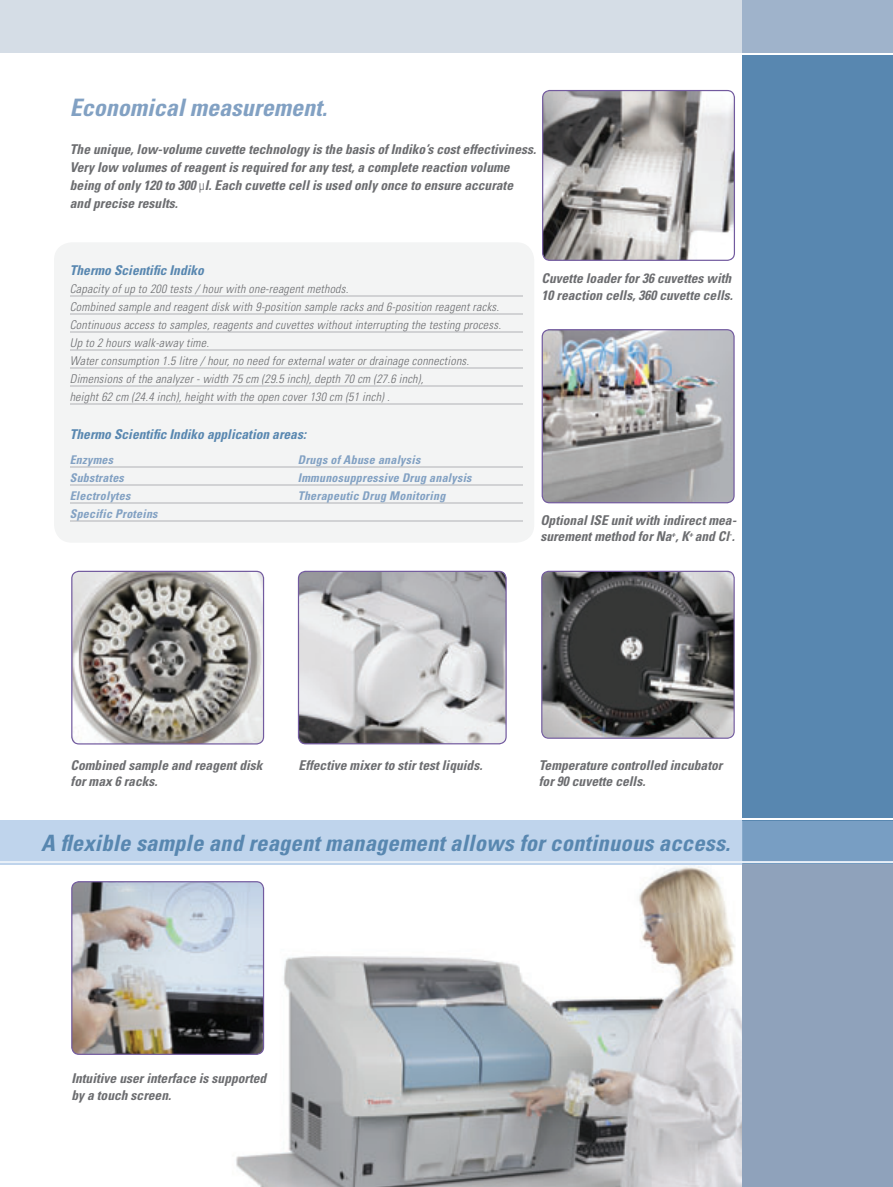
<style>
.page{position:relative;width:893px;height:1187px;background:#fff}
.page>*{position:absolute;margin:0;border:0;box-sizing:border-box;transform-origin:0 0}
.t1{font:italic 700 condensed 24px "Univers LT Std";color:#82a1c3}
.t2{font:italic 700 condensed 22.5px "Univers LT Std";letter-spacing:.01em;color:#5887b0}
.t3{font:italic 700 condensed 13.5px/16.2px "Univers LT Std";color:#6c6d70}
.t4{font:italic 700 condensed 13.5px "Univers LT Std";color:#5887b0}
.t5{font:italic 300 condensed 12px/18px "Univers LT Std";letter-spacing:.02em;color:#6c6d70}
.t6{font:italic 700 condensed 12px "Univers LT Std";letter-spacing:.02em;color:#82a1c3}
.s1{font-weight:300;font-style:normal}
</style>
<div class="page">
<img style="left:221px;top:865px;width:521px;height:321px">
<svg style="left:0;top:820px;width:742px;height:44px"></svg>
<div style="left:742px;top:0;width:151px;height:1186px;background:#5887b0"></div>
<div style="left:742px;top:863px;width:151px;height:323px;background:#8fa2bb"></div>
<div style="left:54px;top:242px;width:480px;height:300px;background:#f3f4f4;border-radius:18px"></div>
<hr style="left:70px;top:295px;width:452px;height:2px;background:#d1d2d4">
<hr style="left:70px;top:313px;width:452px;height:2px;background:#d1d2d4">
<hr style="left:70px;top:331px;width:452px;height:2px;background:#d1d2d4">
<hr style="left:70px;top:349px;width:452px;height:2px;background:#d1d2d4">
<hr style="left:70px;top:367px;width:452px;height:2px;background:#d1d2d4">
<hr style="left:70px;top:385px;width:452px;height:2px;background:#d1d2d4">
<hr style="left:70px;top:403px;width:452px;height:2px;background:#d1d2d4">
<hr style="left:70px;top:466px;width:452px;height:2px;background:#d1d2d4">
<hr style="left:70px;top:484px;width:452px;height:2px;background:#d1d2d4">
<hr style="left:70px;top:502px;width:452px;height:2px;background:#d1d2d4">
<hr style="left:70px;top:520px;width:452px;height:2px;background:#d1d2d4">
<div style="left:0;top:0;width:742px;height:53px;background:#d5dde6"></div>
<div style="left:742px;top:0;width:151px;height:53px;background:#9fb3cb"></div>
<hr style="left:0;top:53px;width:893px;height:2px;background:#fff">
<svg style="left:0;top:821px;width:893px;height:42px;background:#b5cce5"></svg>
<hr style="left:0;top:818px;width:893px;height:1px;background:#fff">
<svg style="left:298px;top:570px;width:209px;height:174px;background:#bebec1"></svg>
<svg style="left:541px;top:570px;width:194px;height:168px;background:#5b5b5c"></svg>
<img style="left:542px;top:329px;width:193px;height:174px">
<svg style="left:542px;top:90px;width:193px;height:171px;background:#acaaaa"></svg>
<img style="left:71px;top:881px;width:193px;height:173px">
<svg style="left:71px;top:570px;width:193px;height:174px;background:#9f9c99"></svg>
<h1 class="t1" style="left:70px;top:92px;width:259px">Economical measurement.</h1>
<p class="t3" style="left:70px;top:140px;width:468px;line-height:18px">The unique, low-volume cuvette technology is the basis of Indiko’s cost effectiviness.<br>Very low volumes of reagent is required for any test, a complete reaction volume being of only 120 to 300 <span class="s1">µ</span>l. Each cuvette cell is used only once to ensure accurate and precise results.</p>
<p class="t4" style="left:70px;top:261px;width:136px">Thermo Scientific Indiko</p>
<p class="t5" style="left:70px;top:279px;width:433px">Capacity of up to 200 tests / hour with one-reagent methods.<br>Combined sample and reagent disk with 9-position sample racks and 6-position reagent racks.<br>Continuous access to samples, reagents and cuvettes without interrupting the testing process.<br>Up to 2 hours walk-away time.<br>Water consumption 1.5 litre / hour, no need for external water or drainage connections.<br>Dimensions of the analyzer - width 75 cm (29.5 inch), depth 70 cm (27.6 inch),<br>height 62 cm (24.4 inch), height with the open cover 130 cm (51 inch) .</p>
<p class="t4" style="left:70px;top:426px;width:238px">Thermo Scientific Indiko application areas:</p>
<p class="t6" style="left:70px;top:452px;width:45px">Enzymes</p>
<p class="t6" style="left:298px;top:452px;width:124px">Drugs of Abuse analysis</p>
<p class="t6" style="left:70px;top:470px;width:56px">Substrates</p>
<p class="t6" style="left:298px;top:470px;width:175px">Immunosuppressive Drug analysis</p>
<p class="t6" style="left:70px;top:488px;width:62px">Electrolytes</p>
<p class="t6" style="left:298px;top:488px;width:149px">Therapeutic Drug Monitoring</p>
<p class="t6" style="left:70px;top:506px;width:89px">Specific Proteins</p>
<p class="t3" style="left:542px;top:270px;width:193px">Cuvette loader for 36 cuvettes with<br>10 reaction cells, 360 cuvette cells.</p>
<p class="t3" style="left:540px;top:512px;width:198px">Optional ISE unit with indirect mea&shy;surement method for Na<sup>+</sup>, K<sup>+</sup> and Cl<sup>-</sup>.</p>
<p class="t3" style="left:71px;top:757px;width:193px">Combined sample and reagent disk for max 6 racks.</p>
<p class="t3" style="left:299px;top:757px;width:185px">Effective mixer to stir test liquids.</p>
<p class="t3" style="left:539px;top:756px;width:185px">Temperature controlled incubator for 90 cuvette cells.</p>
<h2 class="t2" style="left:41px;top:829px;width:690px">A flexible sample and reagent management allows for continuous access.</h2>
<p class="t3" style="left:71px;top:1070px;width:196px">Intuitive user interface is supported by a touch screen.</p>
</div>
